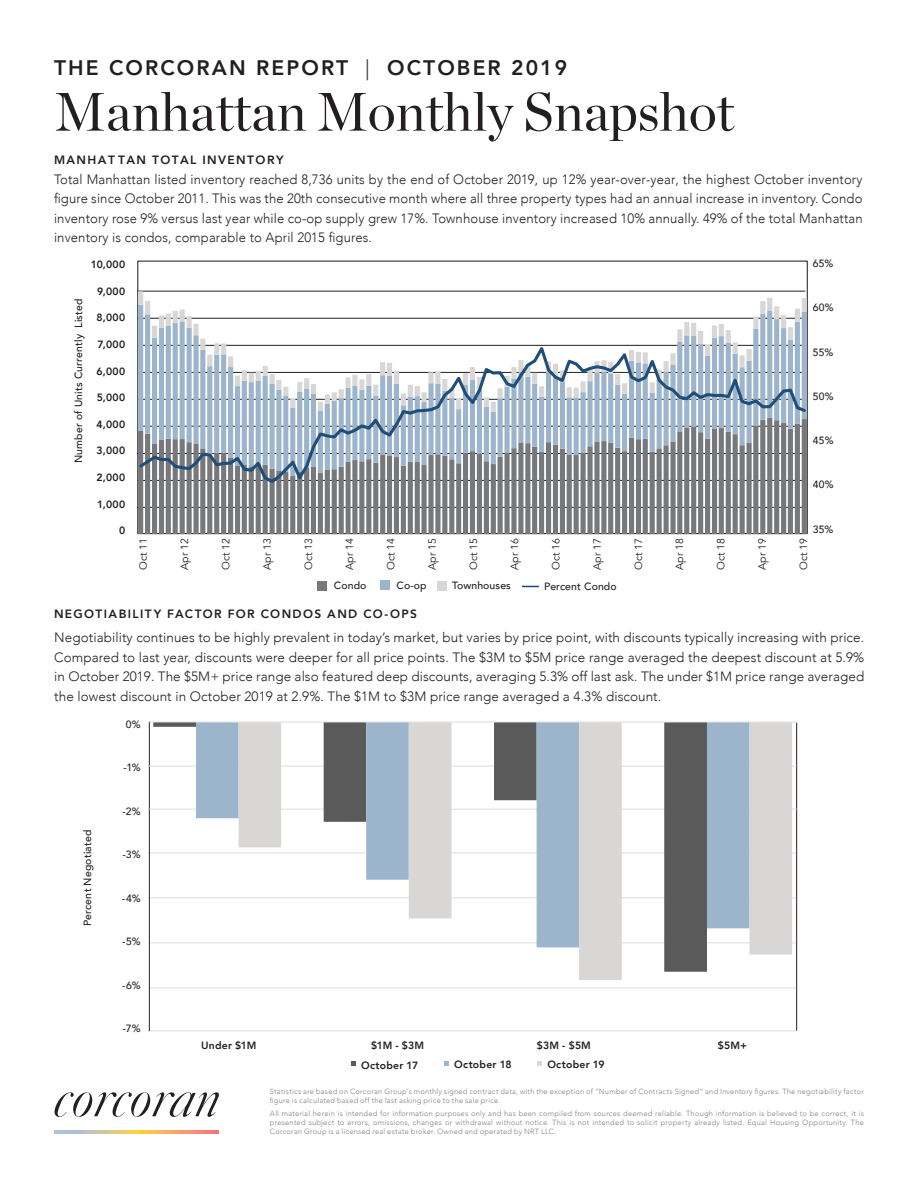
<style>
.page{position:relative;width:918px;height:1188px;background:#fff}
.page>*{position:absolute;margin:0;border:0;box-sizing:border-box;transform-origin:0 0}
.t1{font:54px "Chronicle Display";color:#231f20}
.t2{font:800 21px "Avenir";letter-spacing:.1em;color:#231f20}
.t3{font:300 13.5px/19.5px "Avenir";letter-spacing:.005em;color:#231f20;text-align:justify}
.t4{font:800 12px "Avenir";letter-spacing:.12em;color:#231f20}
.t5{font:500 10.5px "Avenir";letter-spacing:.02em;color:#231f20}
.t6{font:800 10.5px "Avenir";letter-spacing:.025em;color:#231f20}
.t7{font:10.5px "Avenir";color:#231f20}
.t8{font:300 7.5px/9px "Avenir";letter-spacing:.03em;color:#808285}
.s1{font-weight:300}
</style>
<div class="page">
<svg style="left:55px;top:1130px;width:164px;height:4px"></svg>
<svg style="left:55px;top:1092px;width:164px;height:25px"></svg>
<div style="left:317px;top:581px;width:10px;height:10px;background:#76787b"></div>
<div style="left:380px;top:580px;width:10px;height:10px;background:#9cb5cc"></div>
<div style="left:438px;top:581px;width:9px;height:9px;background:#d9d6d6"></div>
<svg style="left:522px;top:586px;width:17px;height:1px"></svg>
<hr style="left:137px;top:291px;width:668px;height:1px;background:#231f20">
<svg style="left:138px;top:485px;width:669px;height:49px;fill:#76787b"></svg>
<svg style="left:138px;top:291px;width:669px;height:50px"></svg>
<svg style="left:137px;top:341px;width:671px;height:144px"></svg>
<hr style="left:149px;top:853px;width:648px;height:1px;background:#dcdddf">
<hr style="left:149px;top:898px;width:648px;height:1px;background:#dcdddf">
<hr style="left:149px;top:943px;width:648px;height:1px;background:#dcdddf">
<hr style="left:149px;top:988px;width:648px;height:1px;background:#dcdddf">
<svg style="left:351px;top:1062px;width:5px;height:4px"></svg>
<svg style="left:444px;top:1062px;width:5px;height:4px"></svg>
<svg style="left:537px;top:1062px;width:5px;height:4px"></svg>
<hr style="left:149px;top:1030px;width:648px;height:1px;background:#dcdddf">
<hr style="left:149px;top:722px;width:1px;height:309px;background:#231f20">
<hr style="left:796px;top:722px;width:1px;height:309px;background:#231f20">
<hr style="left:149px;top:809px;width:648px;height:1px;background:#dcdddf">
<hr style="left:149px;top:766px;width:647px;height:1px;background:#dcdddf">
<hr style="left:150px;top:722px;width:647px;height:1px;background:#dcdddf">
<svg style="left:153px;top:722px;width:43px;height:222px"></svg>
<svg style="left:196px;top:722px;width:43px;height:222px"></svg>
<svg style="left:239px;top:722px;width:553px;height:258px"></svg>
<p class="t2" style="left:54px;top:51px;width:515px">THE CORCORAN REPORT <span class="s1">|</span> OCTOBER 2019</p>
<p class="t1" style="left:54px;top:70px;width:682px">Manhattan Monthly Snapshot</p>
<p class="t4" style="left:54px;top:150px;width:231px">MANHAT TAN TOTAL INVENTORY</p>
<p class="t3" style="left:54px;top:170px;width:810px">Total Manhattan listed inventory reached 8,736 units by the end of October 2019, up 12% year-over-year, the highest October inventory figure since October 2011. This was the 20th consecutive month where all three property types had an annual increase in inventory. Condo inventory rose 9% versus last year while co-op supply grew 17%. Townhouse inventory increased 10% annually. 49% of the total Manhattan inventory is condos, comparable to April 2015 figures.</p>
<p class="t6" style="left:91px;top:256px;width:36px">10,000</p>
<p class="t6" style="left:97px;top:283px;width:29px">9,000</p>
<p class="t6" style="left:97px;top:310px;width:30px">8,000</p>
<p class="t6" style="left:98px;top:336px;width:29px">7,000</p>
<p class="t6" style="left:97px;top:363px;width:30px">6,000</p>
<p class="t6" style="left:97px;top:389px;width:30px">5,000</p>
<p class="t6" style="left:97px;top:416px;width:30px">4,000</p>
<p class="t6" style="left:97px;top:443px;width:30px">3,000</p>
<p class="t6" style="left:97px;top:469px;width:30px">2,000</p>
<p class="t6" style="left:97px;top:496px;width:30px">1,000</p>
<p class="t6" style="left:119px;top:523px;width:8px">0</p>
<p class="t5" style="left:70px;top:463px;width:167px;rotate:-90deg">Number of Units Currently Listed</p>
<p class="t5" style="left:813px;top:255px;width:22px">65%</p>
<p class="t5" style="left:813px;top:299px;width:23px">60%</p>
<p class="t5" style="left:813px;top:343px;width:22px">55%</p>
<p class="t5" style="left:813px;top:387px;width:22px">50%</p>
<p class="t5" style="left:813px;top:431px;width:22px">45%</p>
<p class="t5" style="left:813px;top:476px;width:23px">40%</p>
<p class="t5" style="left:813px;top:520px;width:22px">35%</p>
<p class="t7" style="left:137px;top:570px;width:33px;rotate:-90deg">Oct 11</p>
<p class="t7" style="left:178px;top:570px;width:33px;rotate:-90deg">Apr 12</p>
<p class="t7" style="left:220px;top:570px;width:33px;rotate:-90deg">Oct 12</p>
<p class="t7" style="left:261px;top:570px;width:33px;rotate:-90deg">Apr 13</p>
<p class="t7" style="left:302px;top:570px;width:33px;rotate:-90deg">Oct 13</p>
<p class="t7" style="left:343px;top:570px;width:33px;rotate:-90deg">Apr 14</p>
<p class="t7" style="left:385px;top:570px;width:33px;rotate:-90deg">Oct 14</p>
<p class="t7" style="left:426px;top:570px;width:33px;rotate:-90deg">Apr 15</p>
<p class="t7" style="left:467px;top:570px;width:33px;rotate:-90deg">Oct 15</p>
<p class="t7" style="left:508px;top:570px;width:33px;rotate:-90deg">Apr 16</p>
<p class="t7" style="left:550px;top:570px;width:33px;rotate:-90deg">Oct 16</p>
<p class="t7" style="left:591px;top:570px;width:33px;rotate:-90deg">Apr 17</p>
<p class="t7" style="left:632px;top:570px;width:33px;rotate:-90deg">Oct 17</p>
<p class="t7" style="left:673px;top:570px;width:33px;rotate:-90deg">Apr 18</p>
<p class="t7" style="left:715px;top:570px;width:33px;rotate:-90deg">Oct 18</p>
<p class="t7" style="left:756px;top:570px;width:33px;rotate:-90deg">Apr 19</p>
<p class="t7" style="left:797px;top:570px;width:33px;rotate:-90deg">Oct 19</p>
<p class="t5" style="left:334px;top:576px;width:34px">Condo</p>
<p class="t5" style="left:397px;top:576px;width:32px">Co-op</p>
<p class="t5" style="left:452px;top:577px;width:60px">Townhouses</p>
<p class="t5" style="left:544px;top:577px;width:74px">Percent Condo</p>
<p class="t4" style="left:54px;top:604px;width:365px">NEGOTIABILITY FACTOR FOR CONDOS AND CO-OPS</p>
<p class="t3" style="left:54px;top:628px;width:812px">Negotiability continues to be highly prevalent in today’s market, but varies by price point, with discounts typically increasing with price.<br>Compared to last year, discounts were deeper for all price points. The $3M to $5M price range averaged the deepest discount at 5.9% in October 2019. The $5M+ price range also featured deep discounts, averaging 5.3% off last ask. The under $1M price range averaged the lowest discount in October 2019 at 2.9%. The $1M to $3M price range averaged a 4.3% discount.</p>
<p class="t5" style="left:78px;top:926px;width:98px;rotate:-90deg">Percent Negotiated</p>
<p class="t5" style="left:126px;top:715px;width:16px">0%</p>
<p class="t5" style="left:124px;top:758px;width:19px">-1%</p>
<p class="t5" style="left:122px;top:802px;width:20px">-2%</p>
<p class="t5" style="left:122px;top:845px;width:20px">-3%</p>
<p class="t5" style="left:122px;top:889px;width:20px">-4%</p>
<p class="t5" style="left:122px;top:932px;width:20px">-5%</p>
<p class="t5" style="left:122px;top:976px;width:20px">-6%</p>
<p class="t5" style="left:123px;top:1019px;width:19px">-7%</p>
<p class="t6" style="left:201px;top:1037px;width:57px">Under $1M</p>
<p class="t6" style="left:371px;top:1037px;width:54px">$1M - $3M</p>
<p class="t6" style="left:537px;top:1037px;width:55px">$3M - $5M</p>
<p class="t6" style="left:718px;top:1037px;width:31px">$5M+</p>
<p class="t6" style="left:361px;top:1057px;width:59px">October 17</p>
<p class="t6" style="left:454px;top:1057px;width:59px">October 18</p>
<p class="t6" style="left:547px;top:1057px;width:59px">October 19</p>
<p class="t8" style="left:270px;top:1087px;width:596px">Statistics are based on Corcoran Group’s monthly signed contract data, with the exception of “Number of Contracts Signed” and Inventory figures. The negotiability factor figure is calculated based off the last asking price to the sale price.</p>
<p class="t8" style="left:270px;top:1109px;width:596px;text-align:justify">All material herein is intended for information purposes only and has been compiled from sources deemed reliable. Though information is believed to be correct, it is presented subject to errors, omissions, changes or withdrawal without notice. This is not intended to solicit property already listed. Equal Housing Opportunity. The Corcoran Group is a licensed real estate broker. Owned and operated by NRT LLC.</p>
</div>
